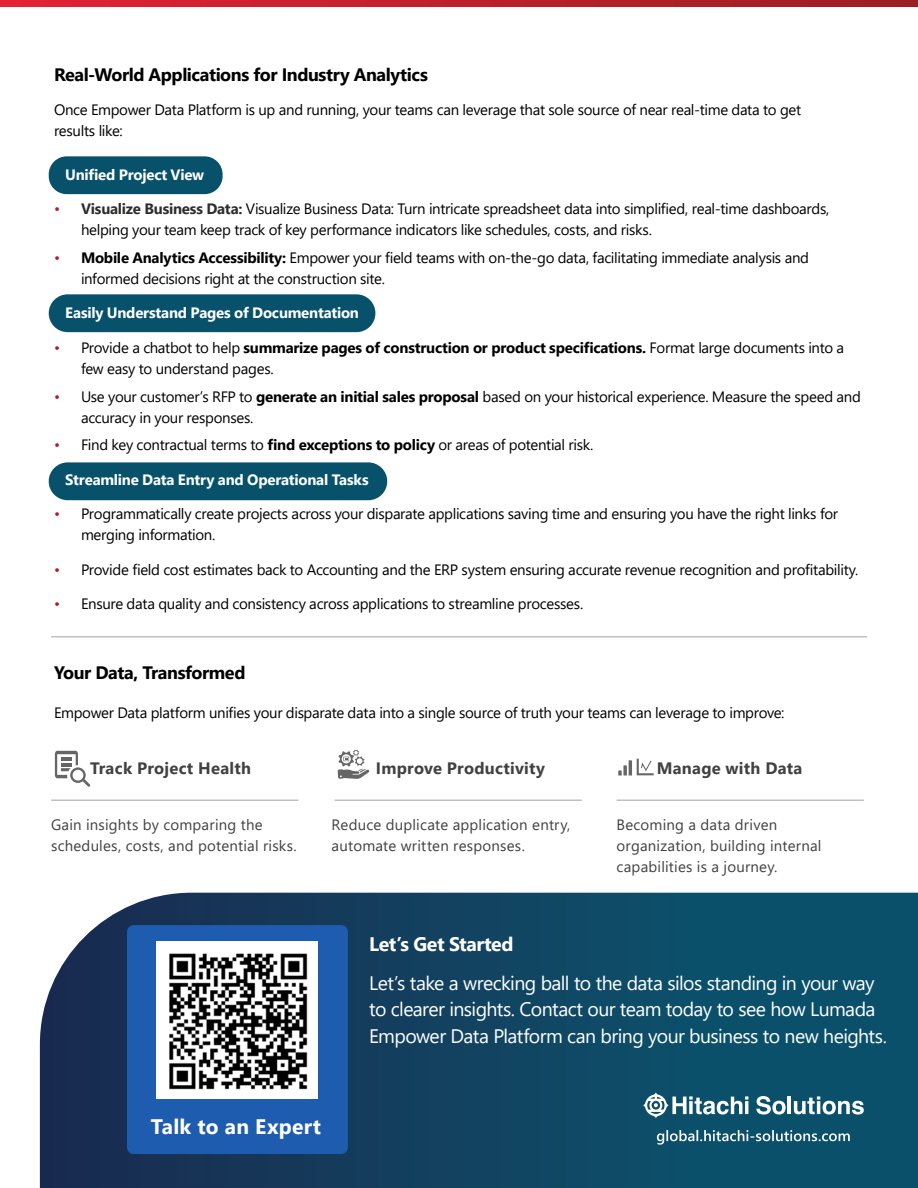
<style>
.page{position:relative;width:918px;height:1188px;background:#fff}
.page>*{position:absolute;margin:0;border:0;box-sizing:border-box;transform-origin:0 0}
.t1{font:700 21px "Segoe UI";letter-spacing:.01em;color:#fff}
.t2{font:19.5px/26.2px "Segoe UI";letter-spacing:-.03em;color:#fff}
.t3{font:700 19.5px "Segoe UI";letter-spacing:-.02em;color:#fff}
.t4{font:700 18px "Segoe UI";letter-spacing:-.025em;color:#000}
.t5{font:700 16.5px "Segoe UI";letter-spacing:.015em;color:#414042}
.t6{font:15px/21px "Segoe UI";letter-spacing:-.02em;color:#000101}
.t7{font:15px/21px "Segoe UI";letter-spacing:-.02em;color:#000}
.t8{font:15px/21px "Segoe UI";letter-spacing:.015em;color:#414042}
.t9{font:700 15px "Segoe UI";letter-spacing:-.015em;color:#fff}
.s1{color:#b01f23}
.s2{font-weight:700;color:#2d2d2c}
.s3{font-weight:700}
</style>
<div class="page">
<div style="left:49px;top:462px;width:338px;height:38px;background:#07516b;border-radius:19px"></div>
<div style="left:49px;top:294px;width:326px;height:38px;background:#07516b;border-radius:19px"></div>
<div style="left:49px;top:156px;width:174px;height:38px;background:#07516b;border-radius:18px"></div>
<svg style="left:0;top:0;width:918px;height:7px;background:#bd202b"></svg>
<svg style="left:40px;top:893px;width:878px;height:295px;background:#154966"></svg>
<svg style="left:643px;top:1092px;width:105px;height:26px"></svg>
<svg style="left:756px;top:1096px;width:30px;height:19px"></svg>
<hr style="left:788px;top:1097px;width:3px;height:17px;background:#fff">
<svg style="left:794px;top:1096px;width:70px;height:19px"></svg>
<svg style="left:657px;top:1130px;width:193px;height:15px;background:#44798d"></svg>
<div style="left:127px;top:925px;width:221px;height:229px;background:#1e5caf;border-radius:7px"></div>
<hr style="left:51px;top:636px;width:816px;height:2px;background:#2d2d2c">
<svg style="left:55px;top:751px;width:35px;height:36px"></svg>
<svg style="left:338px;top:750px;width:31px;height:29px"></svg>
<svg style="left:618px;top:759px;width:36px;height:17px"></svg>
<hr style="left:51px;top:800px;width:247px;height:1px;background:#2d2d2c">
<hr style="left:335px;top:800px;width:247px;height:1px;background:#2d2d2c">
<hr style="left:617px;top:800px;width:247px;height:1px;background:#2d2d2c">
<img style="left:156px;top:941px;width:161px;height:158px">
<p class="t4" style="left:54px;top:57px;width:375px">Real-World Applications for Industry Analytics</p>
<p class="t7" style="left:54px;top:98px;width:749px">Once Empower Data Platform is up and running, your teams can leverage that sole source of near real-time data to get results like:</p>
<p class="t9" style="left:65px;top:160px;width:140px">Unified Project View</p>
<p class="t6" style="left:81px;top:197px;width:750px;text-indent:-27px"><span class="s1">•</span> <span class="s2">Visualize Business Data:</span> Visualize Business Data: Turn intricate spreadsheet data into simplified, real-time dashboards, helping your team keep track of key performance indicators like schedules, costs, and risks.</p>
<p class="t6" style="left:81px;top:246px;width:730px;text-indent:-27px"><span class="s1">•</span> <span class="s3">Mobile Analytics Accessibility:</span> Empower your field teams with on-the-go data, facilitating immediate analysis and informed decisions right at the construction site.</p>
<p class="t9" style="left:65px;top:299px;width:295px">Easily Understand Pages of Documentation</p>
<p class="t6" style="left:81px;top:336px;width:765px;text-indent:-27px"><span class="s1">•</span> Provide a chatbot to help <span class="s3">summarize pages of construction or product specifications.</span> Format large documents into a few easy to understand pages.</p>
<p class="t6" style="left:81px;top:384px;width:781px;text-indent:-27px"><span class="s1">•</span> Use your customer’s RFP to <span class="s3">generate an initial sales proposal</span> based on your historical experience. Measure the speed and accuracy in your responses.</p>
<p class="t6" style="left:54px;top:433px;width:541px"><span class="s1">•</span> Find key contractual terms to <span class="s3">find exceptions to policy</span> or areas of potential risk.</p>
<p class="t9" style="left:65px;top:465px;width:305px">Streamline Data Entry and Operational Tasks</p>
<p class="t6" style="left:81px;top:502px;width:759px;text-indent:-27px"><span class="s1">•</span> Programmatically create projects across your disparate applications saving time and ensuring you have the right links for merging information.</p>
<p class="t6" style="left:54px;top:558px;width:806px"><span class="s1">•</span> Provide field cost estimates back to Accounting and the ERP system ensuring accurate revenue recognition and profitability.</p>
<p class="t6" style="left:54px;top:592px;width:531px"><span class="s1">•</span> Ensure data quality and consistency across applications to streamline processes.</p>
<p class="t4" style="left:54px;top:656px;width:193px">Your Data, Transformed</p>
<p class="t7" style="left:54px;top:701px;width:732px">Empower Data platform unifies your disparate data into a single source of truth your teams can leverage to improve:</p>
<p class="t5" style="left:90px;top:752px;width:162px">Track Project Health</p>
<p class="t5" style="left:376px;top:752px;width:170px">Improve Productivity</p>
<p class="t5" style="left:657px;top:752px;width:147px">Manage with Data</p>
<p class="t8" style="left:51px;top:813px;width:247px">Gain insights by comparing the schedules, costs, and potential risks.</p>
<p class="t8" style="left:332px;top:813px;width:240px">Reduce duplicate application entry, automate written responses.</p>
<p class="t8" style="left:617px;top:813px;width:207px">Becoming a data driven organization, building internal capabilities is a journey.</p>
<h1 class="t1" style="left:151px;top:1107px;width:172px">Talk to an Expert</h1>
<h2 class="t3" style="left:369px;top:926px;width:146px">Let’s Get Started</h2>
<h2 class="t2" style="left:369px;top:968px;width:519px">Let’s take a wrecking ball to the data silos standing in your way to clearer insights. Contact our team today to see how Lumada<br>Empower Data Platform can bring your business to new heights.</h2>
</div>
